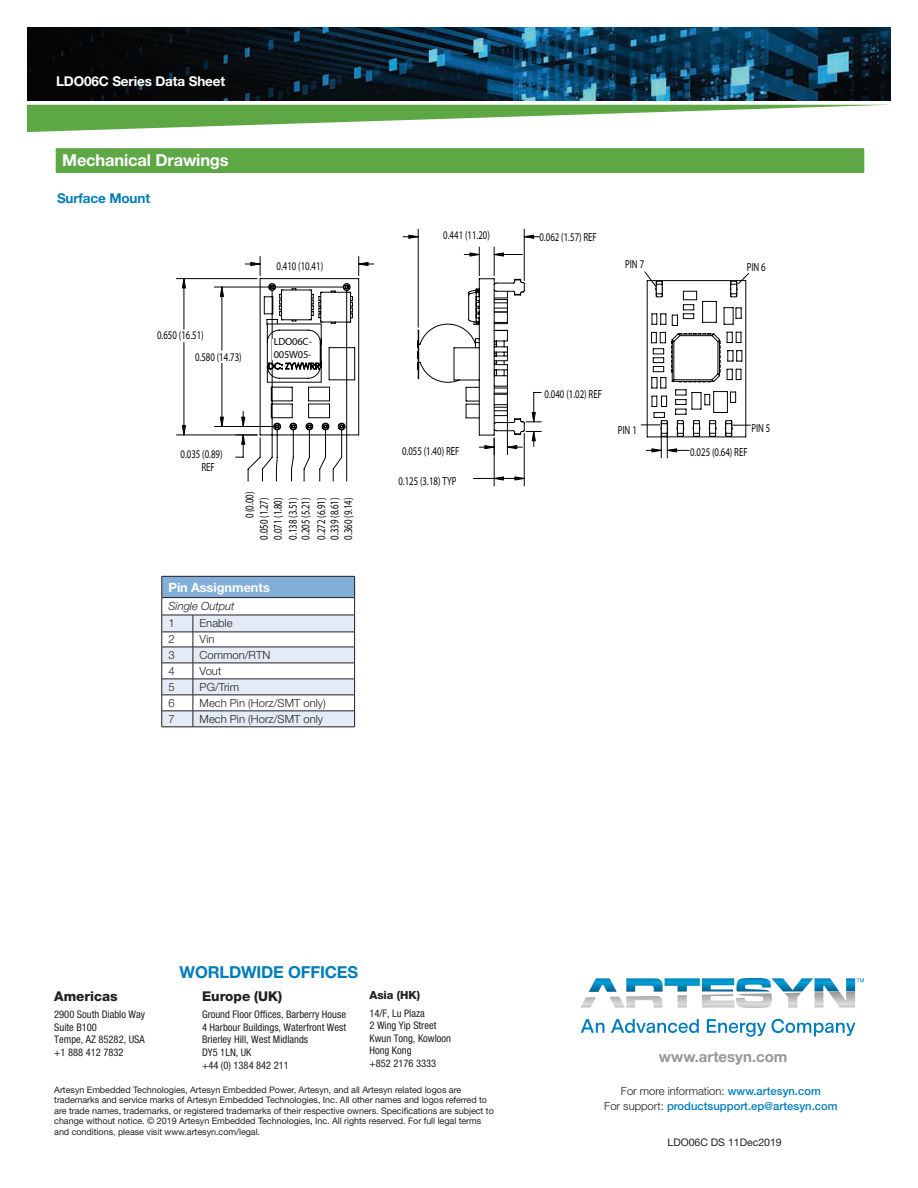
<style>
.page{position:relative;width:918px;height:1188px;background:#fff}
.page>*{position:absolute;margin:0;border:0;box-sizing:border-box;transform-origin:0 0}
.t1{font:700 16.5px "Helvetica Neue LT Std";letter-spacing:-.01em;color:#fff}
.t2{font:700 16.5px "Helvetica Neue LT Std";letter-spacing:-.01em;color:#007dbb}
.t3{font:700 15px "Helvetica Neue LT Std";color:#95979a}
.t4{font:700 13.5px "Helvetica Neue LT Std";letter-spacing:-.01em;color:#fff}
.t5{font:800 13.5px "Helvetica Neue LT Std";color:#231f20}
.t6{font:700 13.5px "Helvetica Neue LT Std";letter-spacing:-.01em;color:#007dbb}
.t7{font:700 12.75px "Helvetica Neue LT Std";color:#fff}
.t8{font:11.7px/14.1px "DTL Argo T Light";color:#040503;scale:.75 1}
.t9{font:300 11.25px "Helvetica Neue LT Std";color:#231f20}
.t10{font:500 11.25px/15px "Helvetica Neue LT Std";color:#007dbb;text-align:center}
.t11{font:italic 300 11.25px "Helvetica Neue LT Std";color:#231f20}
.t12{font:800 11.25px "Helvetica Neue LT Std";color:#231f20}
.t13{font:condensed 10.5px/12.6px "Helvetica Neue LT Std";color:#231f20}
.t14{font:10.5px "Helvetica Neue LT Std";color:#231f20}
.t15{font:10.5px/12.6px "DTL Argo T Light";letter-spacing:-.02em;color:#040503}
.t16{font:9px/10.5px "Helvetica Neue LT Std";letter-spacing:-.005em;color:#231f20}
.s1{font-weight:300;color:#231f20}
</style>
<div class="page">
<img style="left:27px;top:27px;width:864px;height:73px">
<svg style="left:27px;top:105px;width:854px;height:27px"></svg>
<svg style="left:580px;top:978px;width:284px;height:30px"></svg>
<svg style="left:581px;top:1019px;width:23px;height:14px"></svg>
<svg style="left:611px;top:1019px;width:88px;height:14px"></svg>
<svg style="left:707px;top:1019px;width:148px;height:18px"></svg>
<div style="left:56px;top:149px;width:808px;height:23px;background:#5da844"></div>
<hr style="left:56px;top:148px;width:808px;height:1px;background:#5da844">
<svg style="left:864px;top:149px;width:1px;height:23px"></svg>
<hr style="left:56px;top:172px;width:808px;height:1px;background:#5da844">
<hr style="left:162px;top:576px;width:31px;height:1px;background:#231f20">
<hr style="left:193px;top:576px;width:162px;height:1px;background:#231f20">
<svg style="left:162px;top:577px;width:193px;height:150px"></svg>
<hr style="left:162px;top:727px;width:31px;height:1px;background:#231f20">
<hr style="left:193px;top:727px;width:162px;height:1px;background:#231f20">
<svg style="left:176px;top:256px;width:198px;height:226px"></svg>
<svg style="left:403px;top:229px;width:139px;height:258px"></svg>
<div style="left:272px;top:339px;width:46px;height:21px;background:#fff"></div>
<svg style="left:640px;top:271px;width:111px;height:188px"></svg>
<h3 class="t4" style="left:56px;top:72px;width:171px">LDO06C Series Data Sheet</h3>
<h1 class="t1" style="left:62px;top:150px;width:168px">Mechanical Drawings</h1>
<h3 class="t6" style="left:57px;top:190px;width:95px">Surface Mount</h3>
<p class="t8" style="left:157px;top:328px;width:64px">0.650 (16.51)</p>
<p class="t8" style="left:195px;top:350px;width:64px">0.580 (14.73)</p>
<p class="t8" style="left:277px;top:259px;width:64px">0.410 (10.41)</p>
<p class="t15" style="left:274px;top:335px;width:40px">LDO06C-<br>005W05-</p>
<p class="t8" style="left:202px;top:447px;width:30px;line-height:13.2px;text-indent:-21px">0.035 (0.89)<br>REF</p>
<p class="t8" style="left:242px;top:540px;width:66px;text-indent:21px;rotate:-90deg">0 (0.00)<br>0.050 (1.27)<br>0.071 (1.80)</p>
<p class="t8" style="left:287px;top:540px;width:58px;line-height:12.6px;rotate:-90deg">0.138 (3.51)<br>0.205 (5.21)</p>
<p class="t8" style="left:314px;top:540px;width:58px;line-height:13.5px;text-align:justify;rotate:-90deg">0.272 (6.91)<br>0.339 (8.61)<br>0.360 (9.14)</p>
<h3 class="t7" style="left:169px;top:579px;width:103px">Pin Assignments</h3>
<p class="t11" style="left:169px;top:600px;width:68px">Single Output</p>
<p class="t9" style="left:169px;top:617px;width:8px">1</p>
<p class="t9" style="left:200px;top:617px;width:34px">Enable</p>
<p class="t9" style="left:169px;top:633px;width:8px">2</p>
<p class="t9" style="left:200px;top:633px;width:16px">Vin</p>
<p class="t9" style="left:169px;top:648px;width:8px">3</p>
<p class="t9" style="left:200px;top:648px;width:72px">Common/RTN</p>
<p class="t9" style="left:169px;top:664px;width:8px">4</p>
<p class="t9" style="left:200px;top:664px;width:23px">Vout</p>
<p class="t9" style="left:169px;top:680px;width:8px">5</p>
<p class="t9" style="left:200px;top:680px;width:41px">PG/Trim</p>
<p class="t9" style="left:169px;top:696px;width:8px">6</p>
<p class="t9" style="left:200px;top:696px;width:128px">Mech Pin (Horz/SMT only)</p>
<p class="t9" style="left:169px;top:712px;width:8px">7</p>
<p class="t9" style="left:200px;top:712px;width:125px">Mech Pin (Horz/SMT only</p>
<p class="t8" style="left:443px;top:228px;width:64px">0.441 (11.20)</p>
<p class="t8" style="left:540px;top:230px;width:78px">0.062 (1.57) REF</p>
<p class="t8" style="left:625px;top:257px;width:27px">PIN 7</p>
<p class="t8" style="left:747px;top:260px;width:27px">PIN 6</p>
<p class="t8" style="left:545px;top:387px;width:78px">0.040 (1.02) REF</p>
<p class="t8" style="left:618px;top:423px;width:27px">PIN 1</p>
<p class="t8" style="left:751px;top:420px;width:27px">PIN 5</p>
<p class="t8" style="left:402px;top:444px;width:78px">0.055 (1.40) REF</p>
<p class="t8" style="left:690px;top:445px;width:78px">0.025 (0.64) REF</p>
<p class="t8" style="left:398px;top:474px;width:79px">0.125 (3.18) TYP</p>
<h3 class="t5" style="left:54px;top:988px;width:65px">Americas</h3>
<p class="t13" style="left:54px;top:1008px;width:92px">2900 South Diablo Way<br>Suite B100<br>Tempe, AZ 85282, USA +1 888 412 7832</p>
<h1 class="t2" style="left:180px;top:962px;width:180px">WORLDWIDE OFFICES</h1>
<h3 class="t5" style="left:202px;top:988px;width:82px">Europe (UK)</h3>
<p class="t13" style="left:202px;top:1008px;width:146px">Ground Floor Offices, Barberry House<br>4 Harbour Buildings, Waterfront West<br>Brierley Hill, West Midlands<br>DY5 1LN, UK<br>+44 (0) 1384 842 211</p>
<p class="t12" style="left:369px;top:989px;width:52px">Asia (HK)</p>
<p class="t13" style="left:369px;top:1007px;width:83px">14/F, Lu Plaza<br>2 Wing Yip Street<br>Kwun Tong, Kowloon<br>Hong Kong<br>+852 2176 3333</p>
<h2 class="t3" style="left:659px;top:1047px;width:130px">www.artesyn.com</h2>
<p class="t16" style="left:54px;top:1084px;width:441px">Artesyn Embedded Technologies, Artesyn Embedded Power, Artesyn, and all Artesyn related logos are trademarks and service marks of Artesyn Embedded Technologies, Inc. All other names and logos referred to are trade names, trademarks, or registered trademarks of their respective owners. Specifications are subject to change without notice. © 2019 Artesyn Embedded Technologies, Inc. All rights reserved. For full legal terms and conditions, please visit www.artesyn.com/legal.</p>
<p class="t10" style="left:604px;top:1083px;width:235px"><span class="s1">For more information:</span> www.artesyn.com<br><span class="s1">For support:</span> productsupport.ep@artesyn.com</p>
<p class="t14" style="left:668px;top:1136px;width:116px">LDO06C DS 11Dec2019</p>
</div>
